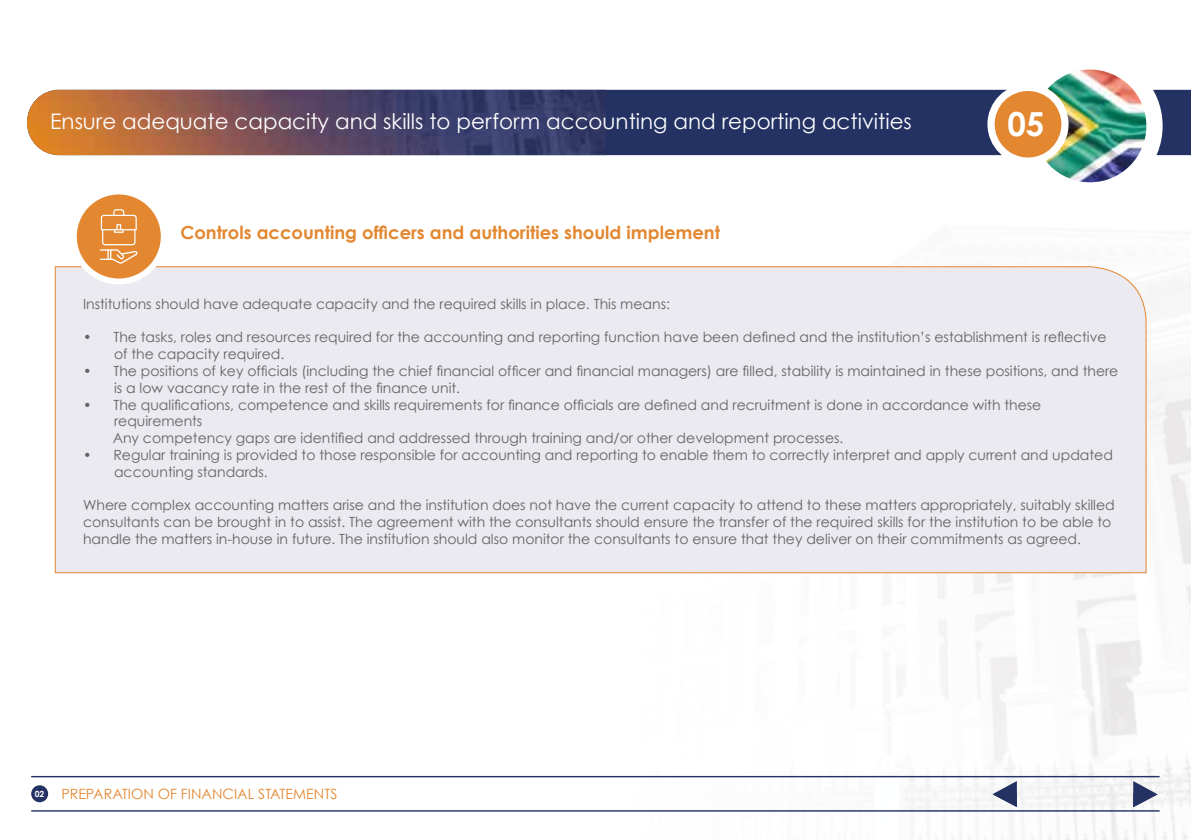
<style>
.page{position:relative;width:1191px;height:840px;background:#fff}
.page>*{position:absolute;margin:0;border:0;box-sizing:border-box;transform-origin:0 0}
.t1{font:700 33.2px "Century Gothic";color:#fff}
.t2{font:21.4px "Century Gothic";color:#fff}
.t3{font:700 18px "Century Gothic";color:#e38730}
.t4{font:14.2px "Century Gothic";color:#e38730}
.t5{font:14px/16.8px "Century Gothic";color:#646363}
.s1{font-weight:700;font-size:8.6px;color:#fff}
</style>
<div class="page">
<img style="left:266px;top:266px;width:925px;height:573px">
<div style="left:606px;top:90px;width:585px;height:65px;background:#233163"></div>
<img style="left:27px;top:90px;width:579px;height:65px">
<img style="left:1046px;top:70px;width:108px;height:111px">
<div style="left:1017px;top:53px;width:145px;height:145px;border:16px solid #fff;border-radius:50%"></div>
<div style="left:54px;top:266px;width:1093px;height:307px;background:#ebeaf1"></div>
<div style="left:74px;top:191px;width:90px;height:90px;background:#e38730;border-radius:50%"></div>
<div style="left:71px;top:188px;width:96px;height:96px;border:6px solid #fff;border-radius:50%"></div>
<hr style="left:31px;top:775px;width:1128px;height:1px;background:#233164">
<hr style="left:31px;top:809px;width:1128px;height:2px;background:#233164">
<div style="left:31px;top:784px;width:17px;height:17px;background:#233164;border-radius:50%"></div>
<svg style="left:100px;top:209px;width:37px;height:55px"></svg>
<div style="left:991px;top:87px;width:74px;height:74px;background:#e38730;border-radius:50%"></div>
<div style="left:987px;top:84px;width:81px;height:81px;border:7px solid #fff;border-radius:50%"></div>
<svg style="left:992px;top:780px;width:25px;height:26px"></svg>
<svg style="left:1133px;top:780px;width:24px;height:26px"></svg>
<h2 class="t2" style="left:50px;top:107px;width:863px">Ensure adequate capacity and skills to perform accounting and reporting activities</h2>
<p class="t3" style="left:180px;top:221px;width:541px">Controls accounting officers and authorities should implement</p>
<h1 class="t1" style="left:1007px;top:103px;width:39px">05</h1>
<p class="t5" style="left:83px;top:294px;width:588px">Institutions should have adequate capacity and the required skills in place. This means:</p>
<p class="t5" style="left:114px;top:328px;width:994px;text-indent:-31px">• The tasks, roles and resources required for the accounting and reporting function have been defined and the institution’s establishment is reflective of the capacity required.</p>
<p class="t5" style="left:114px;top:362px;width:1005px;text-indent:-31px">• The positions of key officials (including the chief financial officer and financial managers) are filled, stability is maintained in these positions, and there is a low vacancy rate in the rest of the finance unit.</p>
<p class="t5" style="left:113px;top:395px;width:930px;text-indent:-30px">• The qualifications, competence and skills requirements for finance officials are defined and recruitment is done in accordance with these requirements<br>Any competency gaps are identified and addressed through training and/or other development processes.</p>
<p class="t5" style="left:114px;top:446px;width:1000px;text-indent:-31px">• Regular training is provided to those responsible for accounting and reporting to enable them to correctly interpret and apply current and updated accounting standards.</p>
<p class="t5" style="left:83px;top:496px;width:1033px">Where complex accounting matters arise and the institution does not have the current capacity to attend to these matters appropriately, suitably skilled consultants can be brought in to assist. The agreement with the consultants should ensure the transfer of the required skills for the institution to be able to handle the matters in-house in future. The institution should also monitor the consultants to ensure that they deliver on their commitments as agreed.</p>
<p class="t4" style="left:35px;top:784px;width:304px"><span class="s1">02</span> PREPARATION OF FINANCIAL STATEMENTS</p>
</div>
